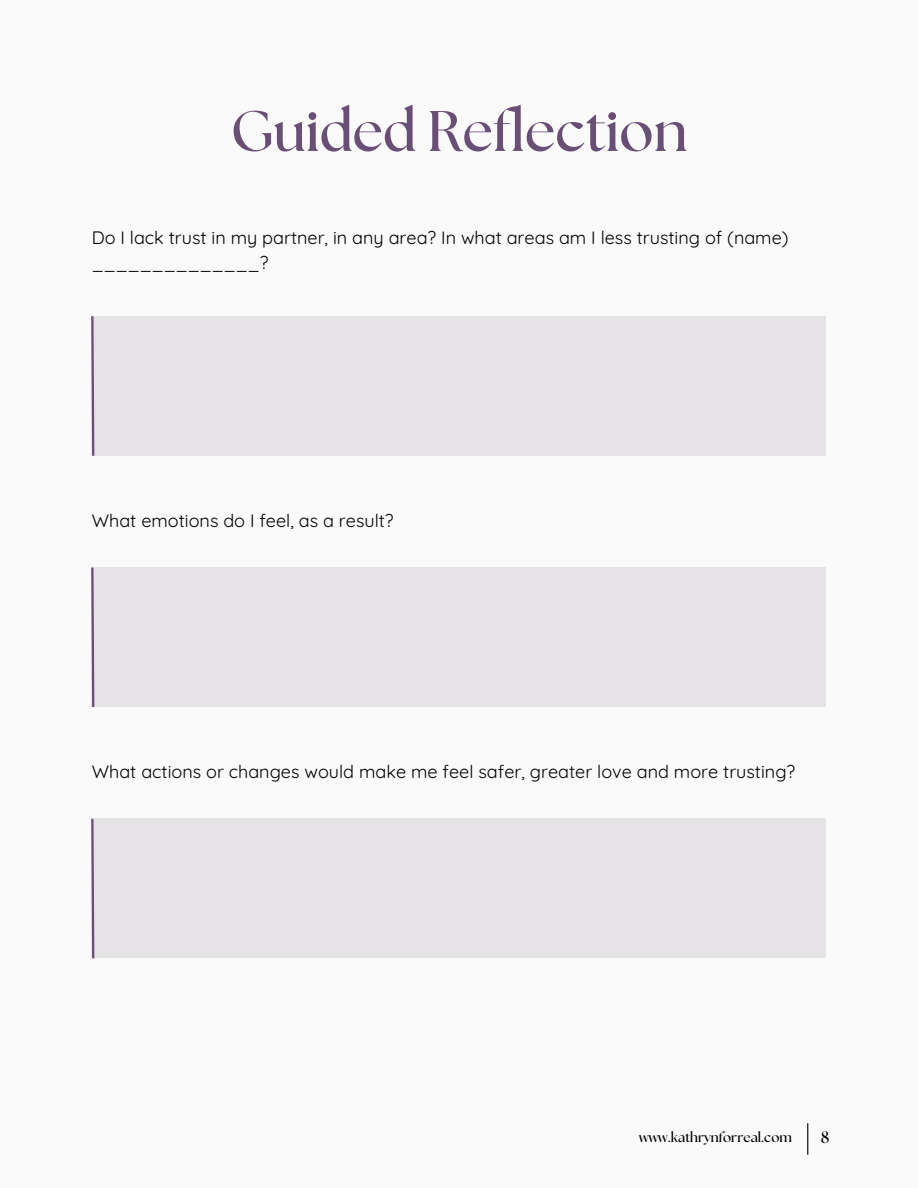
<style>
.page{position:relative;width:918px;height:1188px;background:#fafafa}
.page>*{position:absolute;margin:0;border:0;box-sizing:border-box;transform-origin:0 0}
.t1{font:700 57px "The Seasons";color:#694e76}
.t2{font:18px/24.8px "Quicksand";color:#000}
.t3{font:700 16.5px "The Seasons";color:#000}
.t4{font:700 13.5px "The Seasons";color:#000}
</style>
<div class="page">
<div style="left:92px;top:316px;width:734px;height:139px;background:#e5e3e6"></div>
<svg style="left:91px;top:316px;width:5px;height:140px"></svg>
<div style="left:92px;top:568px;width:734px;height:139px;background:#e5e3e6"></div>
<svg style="left:91px;top:567px;width:5px;height:141px"></svg>
<div style="left:92px;top:819px;width:734px;height:139px;background:#e5e3e6"></div>
<svg style="left:91px;top:818px;width:5px;height:141px"></svg>
<hr style="left:807px;top:1123px;width:1px;height:32px;background:#000">
<p class="t1" style="left:231px;top:105px;width:458px">Guided Reflection</p>
<p class="t2" style="left:92px;top:225px;width:698px">Do I lack trust in my partner, in any area? In what areas am I less trusting of (name) ______________?</p>
<p class="t2" style="left:92px;top:508px;width:303px">What emotions do I feel, as a result?</p>
<p class="t2" style="left:92px;top:759px;width:705px">What actions or changes would make me feel safer, greater love and more trusting?</p>
<p class="t4" style="left:639px;top:1131px;width:154px">www.kathrynforreal.com</p>
<p class="t3" style="left:821px;top:1130px;width:10px">8</p>
</div>
